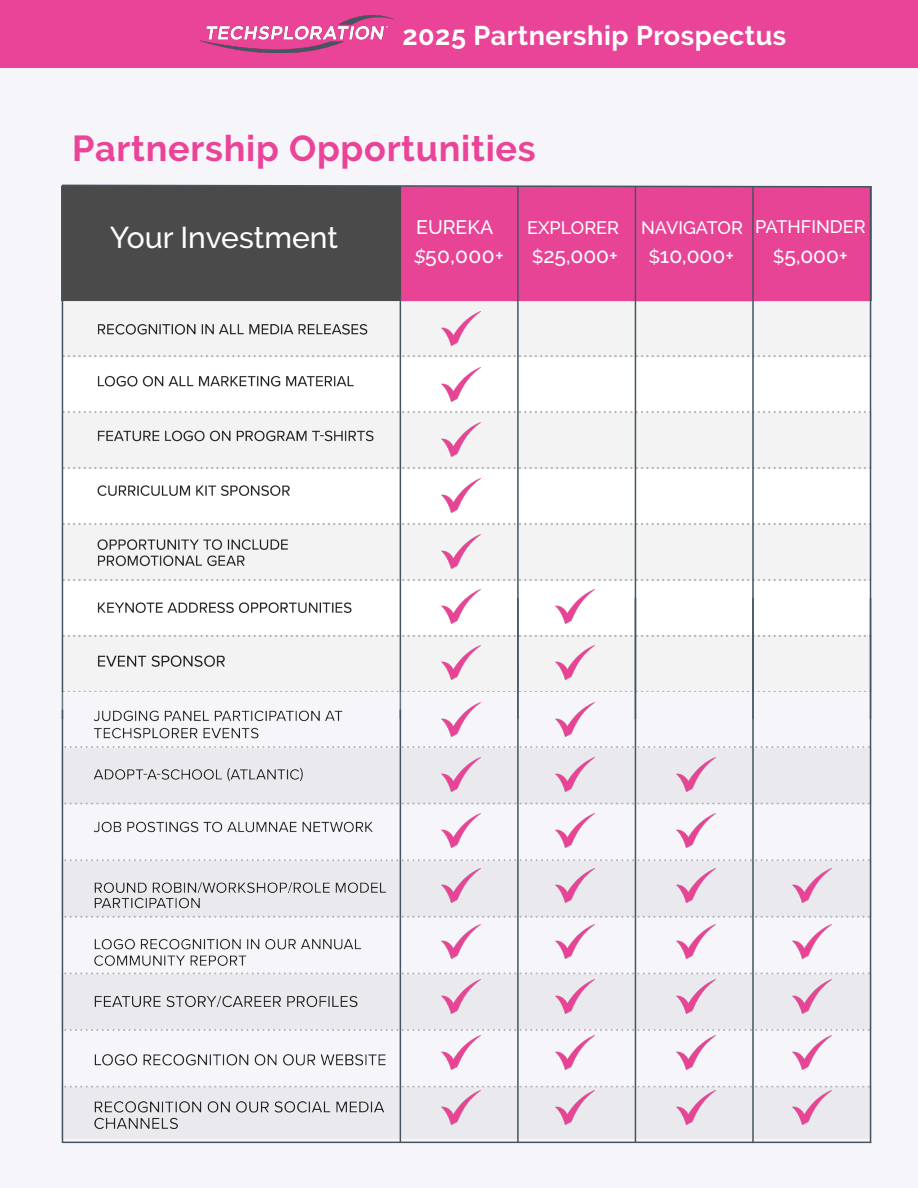
<style>
.page{position:relative;width:918px;height:1188px;background:#fff}
.page>*{position:absolute;margin:0;border:0;box-sizing:border-box;transform-origin:0 0}
.t1{font:700 36px "Raleway";letter-spacing:.02em;color:#e94497}
.t2{font:500 30px "Raleway";color:#fff}
.Heading_40_pt{font:700 27px "Raleway";letter-spacing:.02em;color:#fff}
.t3{font:500 21px "Raleway";color:#fff}
.t4{font:500 19.5px "Raleway";color:#fff}
.t5{font:500 18px "Raleway";color:#fff}
.s1{font-style:italic;font-size:18px}
.s2{font-size:18px}
</style>
<div class="page">
<div style="left:0;top:67px;width:918px;height:1121px;background:#f5f5fa"></div>
<div style="left:0;top:0;width:918px;height:67px;background:#e94497"></div>
<img style="left:201px;top:16px;width:192px;height:37px">
<img style="left:62px;top:188px;width:808px;height:503px">
<hr style="left:400px;top:296px;width:1px;height:423px;background:#455560">
<hr style="left:870px;top:186px;width:1px;height:533px;background:#455560">
<hr style="left:517px;top:186px;width:2px;height:533px;background:#455560">
<hr style="left:635px;top:187px;width:1px;height:532px;background:#455560">
<hr style="left:752px;top:186px;width:2px;height:533px;background:#455560">
<hr style="left:62px;top:296px;width:1px;height:423px;background:#455560">
<img style="left:62px;top:693px;width:808px;height:446px">
<hr style="left:400px;top:710px;width:1px;height:433px;background:#455560">
<hr style="left:870px;top:598px;width:1px;height:545px;background:#455560">
<hr style="left:517px;top:598px;width:2px;height:545px;background:#455560">
<hr style="left:635px;top:598px;width:1px;height:545px;background:#455560">
<hr style="left:752px;top:598px;width:2px;height:545px;background:#455560">
<hr style="left:62px;top:710px;width:1px;height:433px;background:#455560">
<hr style="left:63px;top:1142px;width:808px;height:1px;background:#455560">
<img style="left:441px;top:312px;width:39px;height:34px">
<img style="left:441px;top:367px;width:39px;height:34px">
<img style="left:441px;top:423px;width:39px;height:34px">
<img style="left:441px;top:478px;width:39px;height:35px">
<img style="left:441px;top:534px;width:39px;height:34px">
<img style="left:441px;top:590px;width:39px;height:34px">
<img style="left:441px;top:645px;width:39px;height:34px">
<img style="left:441px;top:702px;width:39px;height:34px">
<img style="left:441px;top:758px;width:39px;height:34px">
<img style="left:441px;top:813px;width:39px;height:34px">
<img style="left:441px;top:869px;width:39px;height:34px">
<img style="left:441px;top:924px;width:39px;height:34px">
<img style="left:441px;top:980px;width:39px;height:34px">
<img style="left:441px;top:1035px;width:39px;height:34px">
<img style="left:441px;top:1091px;width:39px;height:34px">
<img style="left:556px;top:590px;width:39px;height:34px">
<img style="left:556px;top:645px;width:39px;height:34px">
<img style="left:556px;top:702px;width:39px;height:34px">
<img style="left:556px;top:758px;width:39px;height:34px">
<img style="left:556px;top:813px;width:39px;height:34px">
<img style="left:556px;top:869px;width:39px;height:34px">
<img style="left:556px;top:924px;width:39px;height:34px">
<img style="left:556px;top:980px;width:39px;height:34px">
<img style="left:556px;top:1035px;width:39px;height:34px">
<img style="left:556px;top:1091px;width:39px;height:34px">
<img style="left:677px;top:758px;width:39px;height:34px">
<img style="left:677px;top:813px;width:39px;height:34px">
<img style="left:677px;top:869px;width:39px;height:34px">
<img style="left:677px;top:924px;width:39px;height:34px">
<img style="left:677px;top:980px;width:39px;height:34px">
<img style="left:677px;top:1035px;width:39px;height:34px">
<img style="left:677px;top:1091px;width:39px;height:34px">
<img style="left:792px;top:924px;width:39px;height:34px">
<img style="left:792px;top:980px;width:39px;height:34px">
<img style="left:792px;top:1035px;width:39px;height:34px">
<img style="left:792px;top:1091px;width:39px;height:34px">
<img style="left:792px;top:869px;width:39px;height:34px">
<svg style="left:61px;top:184px;width:811px;height:4px"></svg>
<p class="Heading_40_pt" style="left:402px;top:20px;width:385px">2025 Partnership Prospectus</p>
<p class="t1" style="left:72px;top:128px;width:465px">Partnership Opportunities</p>
<p class="t2" style="left:110px;top:221px;width:230px">Your Investment</p>
<p class="t4" style="left:416px;top:216px;width:79px">EUREKA</p>
<p class="t3" style="left:414px;top:243px;width:92px"><span class="s1">$</span>50,000+</p>
<p class="t5" style="left:527px;top:217px;width:93px">EXPLORER</p>
<p class="t3" style="left:532px;top:243px;width:87px"><span class="s2">$</span>25,000+</p>
<p class="t5" style="left:641px;top:217px;width:103px">NAVIGATOR</p>
<p class="t5" style="left:755px;top:216px;width:112px">PATHFINDER</p>
<p class="t3" style="left:773px;top:243px;width:76px"><span class="s2">$</span>5,000+</p>
<p class="t3" style="left:649px;top:243px;width:87px"><span class="s2">$</span>10,000+</p>
</div>
